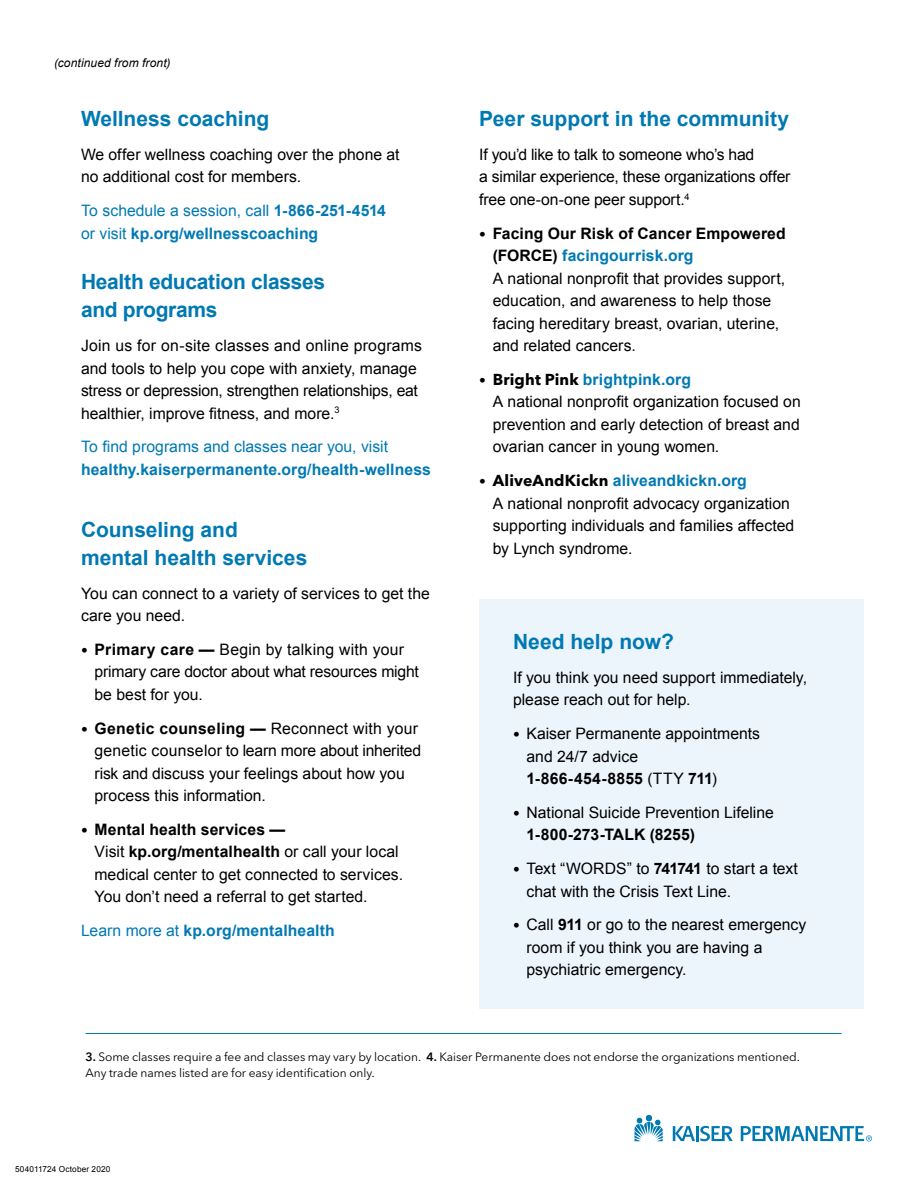
<style>
.page{position:relative;width:918px;height:1188px;background:#fff}
.page>*{position:absolute;margin:0;border:0;box-sizing:border-box;transform-origin:0 0}
.KP_Subhead_1{font:700 21px/28.2px "Arial";letter-spacing:-.005em;color:#0079b3}
.KP_Subhead_2{font:700 21px "Arial";color:#0079b3}
.KP_Body{font:15.75px/22.5px "Arial";color:#000}
.KP_Body-2{font:700 15.75px/22.5px "Arial";letter-spacing:.005em;color:#0079b3}
.KP_1557_Line_Rule{font:12px/15.8px "Avenir Next LT Pro";letter-spacing:-.005em;color:#000}
.KP_1557_English_Span{font:italic 12px "Arial";letter-spacing:.01em;color:#000}
.t1{font:8.25px "Arial";letter-spacing:.025em;color:#000}
.s1{font-weight:400}
.s2{font-family:"Avenir Next LT Pro";font-size:13.5px}
.s3{font-weight:700}
.s4{font-weight:700;color:#0079b3}
.s5{font-family:"Avenir Next LT Pro";font-weight:700}
.s6{font-weight:600}
.s7{font-family:"Arial"}
</style>
<div class="page">
<svg style="left:634px;top:1115px;width:29px;height:26px"></svg>
<svg style="left:673px;top:1126px;width:60px;height:15px"></svg>
<svg style="left:741px;top:1126px;width:131px;height:16px"></svg>
<div style="left:479px;top:600px;width:385px;height:409px;background:#ecf4fc"></div>
<hr style="left:86px;top:1033px;width:756px;height:1px;background:#0079b3">
<p class="KP_1557_English_Span" style="left:54px;top:55px;width:118px">(continued from front)</p>
<p class="KP_Subhead_1" style="left:81px;top:105px;width:190px">Wellness coaching</p>
<p class="KP_Body" style="left:81px;top:143px;width:320px">We offer wellness coaching over the phone at no additional cost for members.</p>
<p class="KP_Body-2" style="left:81px;top:200px;width:307px"><span class="s1">To schedule a session, call</span> 1-866-251-4514 <span class="s1">or visit</span> kp.org/wellnesscoaching</p>
<p class="KP_Subhead_1" style="left:81px;top:268px;width:246px">Health education classes and programs</p>
<p class="KP_Body" style="left:81px;top:334px;width:343px">Join us for on-site classes and online programs and tools to help you cope with anxiety, manage stress or depression, strengthen relationships, eat healthier, improve fitness, and more.<sup>3</sup></p>
<p class="KP_Body-2" style="left:81px;top:436px;width:352px"><span class="s1">To find programs and classes near you, visit </span>healthy.kaiserpermanente.org/health-wellness</p>
<p class="KP_Subhead_1" style="left:81px;top:516px;width:228px">Counseling and mental health services</p>
<p class="KP_Body" style="left:81px;top:582px;width:350px">You can connect to a variety of services to get the care you need.</p>
<p class="KP_Body" style="left:94px;top:638px;width:326px;text-indent:-14px"><span class="s2">•</span> <span class="s3">Primary care —</span> Begin by talking with your primary care doctor about what resources might be best for you.</p>
<p class="KP_Body" style="left:94px;top:717px;width:328px;text-indent:-14px"><span class="s2">•</span> <span class="s3">Genetic counseling —</span> Reconnect with your genetic counselor to learn more about inherited risk and discuss your feelings about how you process this information.</p>
<p class="KP_Body" style="left:94px;top:818px;width:310px;text-indent:-14px"><span class="s2">•</span> <span class="s3">Mental health services —<br></span>Visit <span class="s3">kp.org/mentalhealth</span> or call your local medical center to get connected to services.<br>You don’t need a referral to get started.</p>
<p class="KP_Body-2" style="left:81px;top:920px;width:255px"><span class="s1">Learn more at</span> kp.org/mentalhealth</p>
<p class="KP_Subhead_1" style="left:479px;top:105px;width:312px">Peer support in the community</p>
<p class="KP_Body" style="left:479px;top:143px;width:313px">If you’d like to talk to someone who’s had<br>a similar experience, these organizations offer free one-on-one peer support.<sup>4</sup></p>
<p class="KP_Body" style="left:493px;top:222px;width:295px;text-indent:-14px"><span class="s2">•</span> <span class="s3">Facing Our Risk of Cancer Empowered (FORCE)</span> <span class="s4">facingourrisk.org<br></span>A national nonprofit that provides support, education, and awareness to help those facing hereditary breast, ovarian, uterine, and related cancers.</p>
<p class="KP_Body" style="left:493px;top:368px;width:310px;text-indent:-14px"><span class="s2">•</span> <span class="s5">Bright Pink</span> <span class="s4">brightpink.org<br></span>A national nonprofit organization focused on prevention and early detection of breast and ovarian cancer in young women.</p>
<p class="KP_Body" style="left:493px;top:469px;width:303px;text-indent:-14px"><span class="s2">•</span> <span class="s5">AliveAndKickn</span> <span class="s4">aliveandkickn.org<br></span>A national nonprofit advocacy organization supporting individuals and families affected by Lynch syndrome.</p>
<p class="KP_Subhead_2" style="left:513px;top:628px;width:163px">Need help now?</p>
<p class="KP_Body" style="left:513px;top:666px;width:296px">If you think you need support immediately, please reach out for help.</p>
<p class="KP_Body" style="left:526px;top:723px;width:235px;text-indent:-14px"><span class="s2">•</span> Kaiser Permanente appointments and 24/7 advice<br><span class="s3">1-866-454-8855</span> (TTY <span class="s3">711</span>)</p>
<p class="KP_Body" style="left:526px;top:801px;width:249px;text-indent:-14px"><span class="s2">•</span> National Suicide Prevention Lifeline<br><span class="s3">1-800-273-TALK (8255)</span></p>
<p class="KP_Body" style="left:526px;top:858px;width:273px;text-indent:-14px"><span class="s2">•</span> Text “WORDS” to <span class="s3">741741</span> to start a text chat with the Crisis Text Line.</p>
<p class="KP_Body" style="left:526px;top:914px;width:281px;text-indent:-14px"><span class="s2">•</span> Call <span class="s3">911</span> or go to the nearest emergency room if you think you are having a psychiatric emergency.</p>
<p class="KP_1557_Line_Rule" style="left:86px;top:1049px;width:716px"><span class="s6">3.</span> Some classes require a fee and classes may vary by location. <span class="s6">4.</span> Kaiser Permanente does not endorse the organizations mentioned.<br>Any trade names listed are for easy identification only<span class="s7">.</span></p>
<p class="t1" style="left:15px;top:1164px;width:97px">504011724 October 2020</p>
</div>
